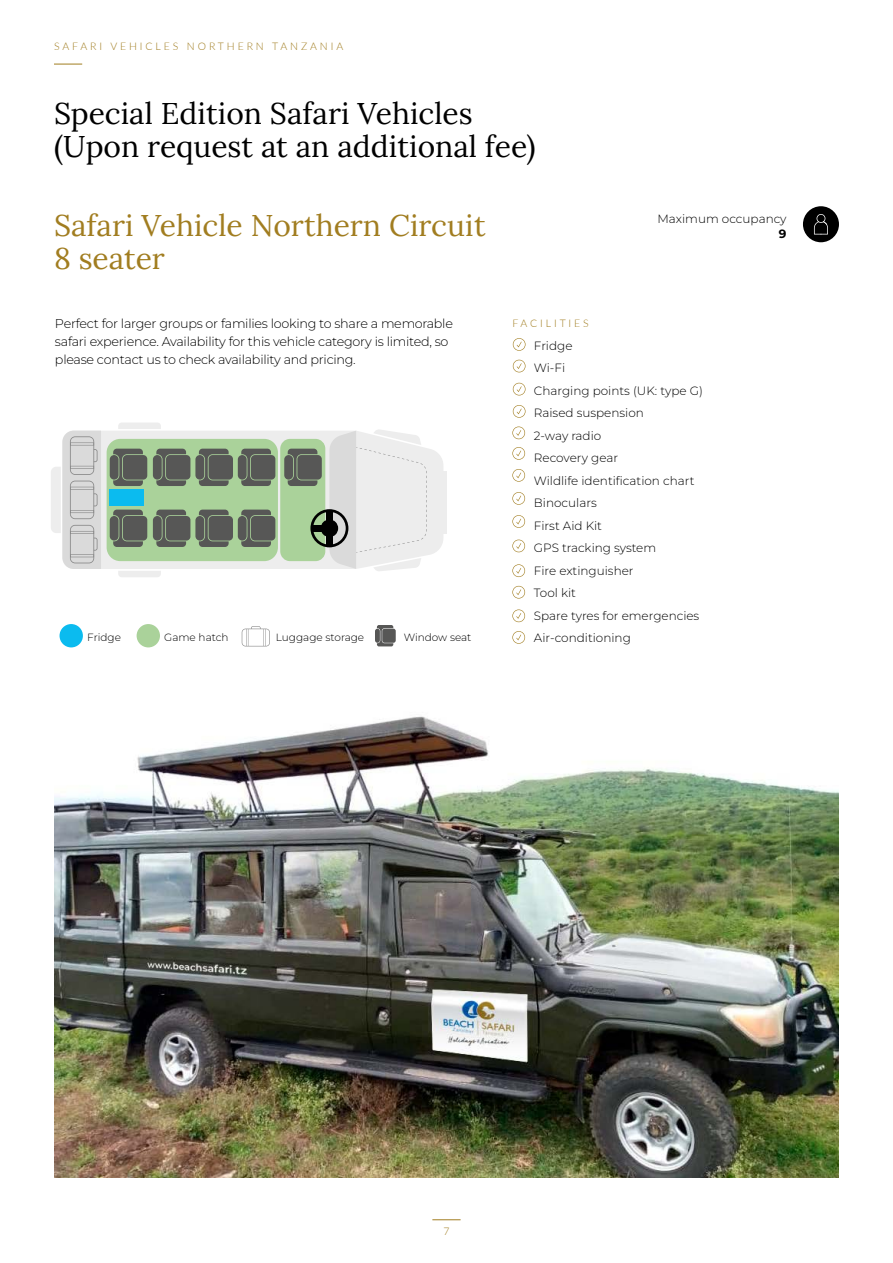
<style>
.page{position:relative;width:893px;height:1263px;background:#fff}
.page>*{position:absolute;margin:0;border:0;box-sizing:border-box;transform-origin:0 0}
.t1{font:30px/33px "Lora";color:#000}
.t2{font:30px/33px "Lora";color:#a17d20}
.t3{font:300 12.75px/18px "Montserrat";letter-spacing:-.02em;color:#000}
.t4{font:300 12px/22.5px "Montserrat";color:#000}
.t5{font:700 12px "Montserrat";color:#000}
.t6{font:300 10.5px "Lato";letter-spacing:.275em;color:#a17d20}
.t7{font:300 10.5px "Montserrat";color:#000}
</style>
<div class="page">
<svg style="left:54px;top:64px;width:28px;height:1px"></svg>
<svg style="left:432px;top:1219px;width:29px;height:1px"></svg>
<svg style="left:513px;top:338px;width:12px;height:13px"></svg>
<svg style="left:513px;top:360px;width:12px;height:12px"></svg>
<svg style="left:513px;top:383px;width:12px;height:12px"></svg>
<svg style="left:513px;top:405px;width:12px;height:13px"></svg>
<svg style="left:512px;top:426px;width:13px;height:13px"></svg>
<svg style="left:512px;top:540px;width:13px;height:12px"></svg>
<svg style="left:512px;top:609px;width:13px;height:13px"></svg>
<svg style="left:512px;top:492px;width:13px;height:13px"></svg>
<svg style="left:512px;top:447px;width:13px;height:13px"></svg>
<svg style="left:512px;top:564px;width:13px;height:13px"></svg>
<svg style="left:512px;top:631px;width:13px;height:13px"></svg>
<svg style="left:512px;top:515px;width:13px;height:13px"></svg>
<svg style="left:512px;top:586px;width:13px;height:12px"></svg>
<svg style="left:512px;top:469px;width:13px;height:13px"></svg>
<div style="left:803px;top:206px;width:36px;height:36px;background:#000;border-radius:50%"></div>
<svg style="left:814px;top:214px;width:14px;height:20px"></svg>
<img style="left:54px;top:716px;width:785px;height:462px">
<hr style="left:443px;top:471px;width:3px;height:62px;background:#ededed">
<svg style="left:51px;top:423px;width:392px;height:154px;background:#bdc7b8"></svg>
<div style="left:109px;top:489px;width:35px;height:17px;background:#0bbbef"></div>
<div style="left:60px;top:624px;width:23px;height:23px;background:#0bbbef;border-radius:50%"></div>
<div style="left:137px;top:624px;width:23px;height:23px;background:#aad29a;border-radius:50%"></div>
<svg style="left:242px;top:626px;width:28px;height:20px"></svg>
<svg style="left:377px;top:625px;width:16px;height:21px"></svg>
<div style="left:382px;top:629px;width:14px;height:14px;background:#575756;border-radius:2px"></div>
<div style="left:375px;top:629px;width:5px;height:14px;background:#575756;border-radius:2px"></div>
<p class="t6" style="left:54px;top:39px;width:291px">SAFARI VEHICLES NORTHERN TANZANIA</p>
<h1 class="t1" style="left:54px;top:95px;width:483px">Special Edition Safari Vehicles (Upon request at an additional fee)</h1>
<h1 class="t2" style="left:54px;top:207px;width:433px">Safari Vehicle Northern Circuit<br>8 seater</h1>
<p class="t4" style="left:657px;top:207px;width:131px">Maximum occupancy</p>
<p class="t5" style="left:779px;top:225px;width:9px">9</p>
<p class="t3" style="left:55px;top:314px;width:399px">Perfect for larger groups or families looking to share a memorable safari experience. Availability for this vehicle category is limited, so please contact us to check availability and pricing.</p>
<p class="t7" style="left:87px;top:630px;width:35px">Fridge</p>
<p class="t7" style="left:164px;top:630px;width:66px">Game hatch</p>
<p class="t7" style="left:276px;top:630px;width:90px">Luggage storage</p>
<p class="t7" style="left:404px;top:630px;width:69px">Window seat</p>
<p class="t6" style="left:512px;top:316px;width:78px">FACILITIES</p>
<p class="t4" style="left:534px;top:334px;width:170px">Fridge<br>Wi-Fi<br>Charging points (UK: type G)<br>Raised suspension<br>2-way radio<br>Recovery gear<br>Wildlife identification chart<br>Binoculars<br>First Aid Kit<br>GPS tracking system<br>Fire extinguisher<br>Tool kit<br>Spare tyres for emergencies<br>Air-conditioning</p>
<p class="t6" style="left:443px;top:1224px;width:8px">7</p>
</div>
